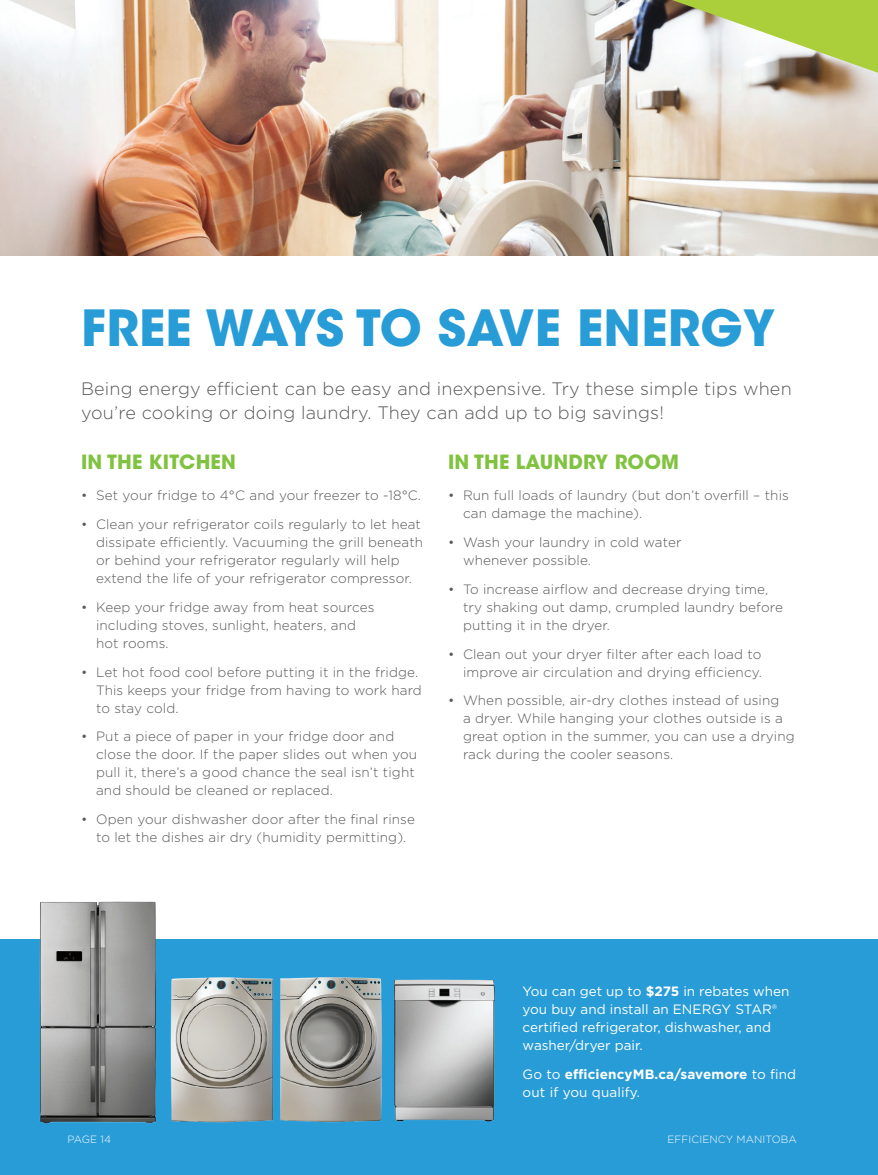
<style>
.page{position:relative;width:878px;height:1175px;background:#fff}
.page>*{position:absolute;margin:0;border:0;box-sizing:border-box;transform-origin:0 0}
.t1{font:700 49.5px "ITC Avant Garde Std";letter-spacing:.005em;color:#289cd7}
.t2{font:700 19.5px "ITC Avant Garde Std";letter-spacing:.01em;color:#81c340}
.intro{font:300 18px/24px "Gotham";letter-spacing:.01em;color:#57585a}
.body{font:300 13.5px/18px "Gotham";letter-spacing:.01em;color:#57585a}
.intro-2{font:13.5px/18px "Gotham";color:#fff}
.t3{font:300 10.5px "Gotham";letter-spacing:.01em;color:#fff}
.s1{font-weight:700}
</style>
<div class="page">
<div style="left:0;top:939px;width:878px;height:235px;background:#289cd7"></div>
<img style="left:0;top:0;width:878px;height:256px">
<svg style="left:672px;top:0;width:206px;height:73px"></svg>
<img style="left:393px;top:979px;width:102px;height:143px">
<img style="left:39px;top:901px;width:117px;height:223px">
<img style="left:170px;top:977px;width:212px;height:146px">
<h1 class="t1" style="left:81px;top:295px;width:695px">FREE WAYS TO SAVE ENERGY</h1>
<p class="intro" style="left:81px;top:376px;width:712px">Being energy efficient can be easy and inexpensive. Try these simple tips when you’re cooking or doing laundry. They can add up to big savings!</p>
<h3 class="t2" style="left:81px;top:449px;width:156px">IN THE KITCHEN</h3>
<p class="body" style="left:81px;top:486px;width:341px">• Set your fridge to 4°C and your freezer to -18°C.</p>
<p class="body" style="left:96px;top:514px;width:328px;text-indent:-15px">• Clean your refrigerator coils regularly to let heat dissipate efficiently. Vacuuming the grill beneath or behind your refrigerator regularly will help extend the life of your refrigerator compressor.</p>
<p class="body" style="left:96px;top:597px;width:280px;text-indent:-15px">• Keep your fridge away from heat sources including stoves, sunlight, heaters, and hot rooms.</p>
<p class="body" style="left:96px;top:662px;width:327px;text-indent:-15px">• Let hot food cool before putting it in the fridge.<br>This keeps your fridge from having to work hard to stay cold.</p>
<p class="body" style="left:96px;top:727px;width:322px;text-indent:-15px">• Put a piece of paper in your fridge door and close the door. If the paper slides out when you pull it, there’s a good chance the seal isn’t tight and should be cleaned or replaced.</p>
<p class="body" style="left:81px;top:810px;width:335px;text-align:center">• Open your dishwasher door after the final rinse to let the dishes air dry (humidity permitting).</p>
<h3 class="t2" style="left:448px;top:449px;width:232px">IN THE LAUNDRY ROOM</h3>
<p class="body" style="left:463px;top:486px;width:327px;text-indent:-15px">• Run full loads of laundry (but don’t overfill – this can damage the machine).</p>
<p class="body" style="left:463px;top:532px;width:220px;text-indent:-15px">• Wash your laundry in cold water whenever possible.</p>
<p class="body" style="left:463px;top:579px;width:321px;text-indent:-15px">• To increase airflow and decrease drying time, try shaking out damp, crumpled laundry before putting it in the dryer.</p>
<p class="body" style="left:448px;top:644px;width:315px;text-align:right">• Clean out your dryer filter after each load to improve air circulation and drying efficiency.</p>
<p class="body" style="left:463px;top:691px;width:333px;text-indent:-15px">• When possible, air-dry clothes instead of using<br>a dryer. While hanging your clothes outside is a great option in the summer, you can use a drying rack during the cooler seasons.</p>
<p class="intro-2" style="left:522px;top:981px;width:268px">You can get up to <span class="s1">$275</span> in rebates when you buy and install an ENERGY STAR® certified refrigerator, dishwasher, and washer/dryer pair.</p>
<p class="intro-2" style="left:522px;top:1064px;width:275px">Go to <span class="s1">efficiencyMB.ca/savemore</span> to find out if you qualify.</p>
<p class="t3" style="left:68px;top:1132px;width:45px">PAGE 14</p>
<p class="t3" style="left:667px;top:1132px;width:131px">EFFICIENCY MANITOBA</p>
</div>
